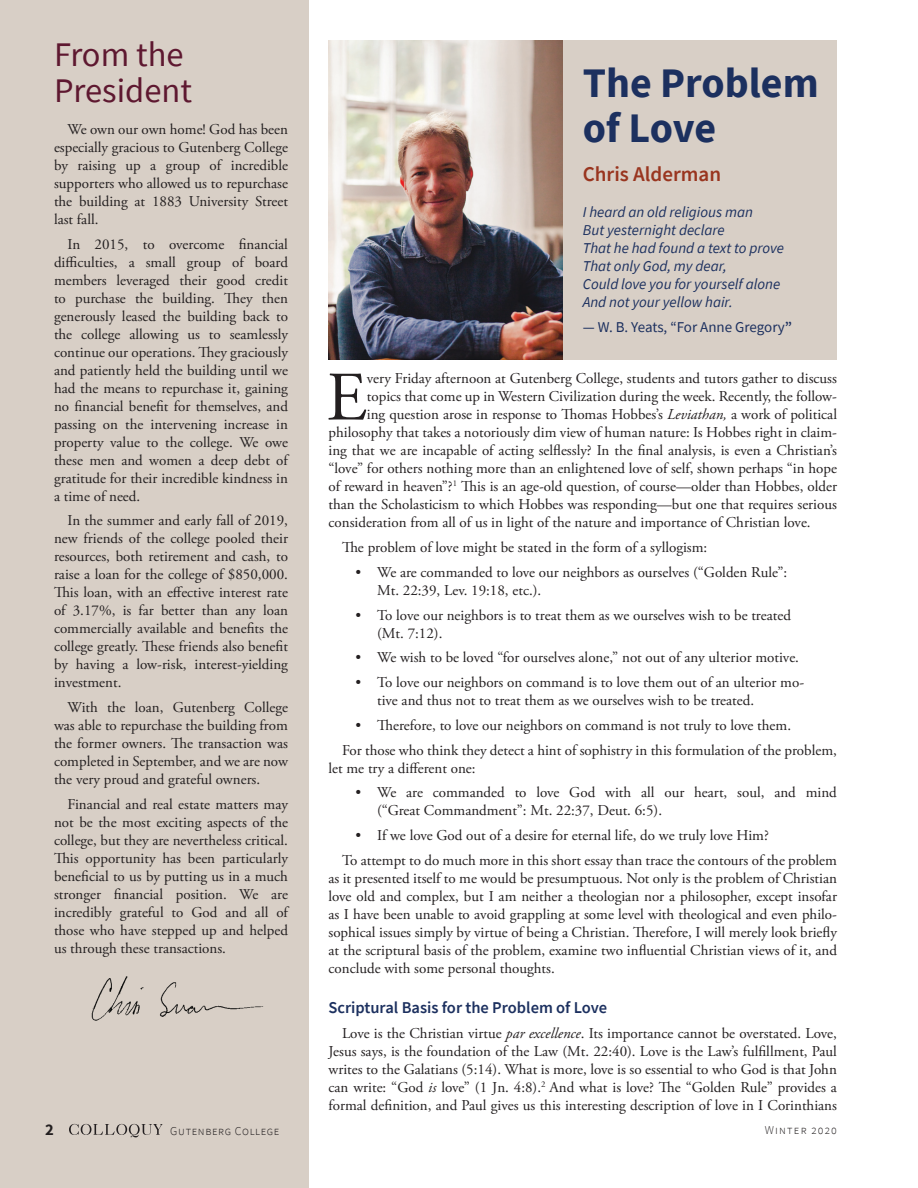
<style>
.page{position:relative;width:918px;height:1188px;background:#fff}
.page>*{position:absolute;margin:0;border:0;box-sizing:border-box;transform-origin:0 0}
.t1{font:69.3px "Adobe Garamond Pro";color:#231f20}
.t2{font:700 42px/45px "Source Sans Pro";color:#1c305f}
.t3{font:34.5px/36px "Source Sans Pro";color:#5e1830}
.t4{font:600 21px "Source Sans Pro";color:#99351f}
.t5{font:600 16.5px "Source Sans Pro";color:#1c305f}
.t6{font:700 16.5px "Source Sans Pro";color:#231f20}
.t7{font:15px/18px "Adobe Garamond Pro";color:#231f20;text-align:justify}
.t8{font:italic 15px/18px "Source Sans Pro";color:#1c305f}
.t9{font:15px "Source Sans Pro";letter-spacing:-.01em;color:#1c305f}
.t10{font:300 12px "Source Sans Pro";letter-spacing:.1em;color:#231f20}
.s1{font-weight:600}
.s2{font-style:italic}
</style>
<div class="page">
<div style="left:0;top:0;width:308px;height:1188px;background:#d8cfc6"></div>
<div style="left:328px;top:40px;width:509px;height:320px;background:#d8cfc6"></div>
<img style="left:328px;top:40px;width:235px;height:320px">
<img style="left:91px;top:976px;width:173px;height:45px">
<svg style="left:69px;top:1124px;width:94px;height:13px"></svg>
<h3 class="t3" style="left:54px;top:37px;width:139px">From the<br>President</h3>
<p class="t7" style="left:54px;top:121px;width:236px;text-indent:14px">We own our own home! God has been especially gracious to Gutenberg College by raising up a group of incredible supporters who allowed us to repurchase the building at 1883 University Street last fall.</p>
<p class="t7" style="left:54px;top:235px;width:236px;text-indent:14px">In 2015, to overcome financial difficulties, a small group of board members leveraged their good credit to purchase the building. They then generously leased the building back to the college allowing us to seamlessly continue our operations. They graciously and patiently held the building until we had the means to repurchase it, gaining no financial benefit for themselves, and passing on the intervening increase in property value to the college. We owe these men and women a deep debt of gratitude for their incredible kindness in a time of need.</p>
<p class="t7" style="left:54px;top:512px;width:236px;text-indent:14px">In the summer and early fall of 2019, new friends of the college pooled their resources, both retirement and cash, to raise a loan for the college of $850,000.<br>This loan, with an effective interest rate of 3.17%, is far better than any loan commercially available and benefits the college greatly. These friends also benefit by having a low-risk, interest-yielding investment.</p>
<p class="t7" style="left:54px;top:699px;width:236px;text-indent:14px">With the loan, Gutenberg College was able to repurchase the building from the former owners. The transaction was completed in September, and we are now the very proud and grateful owners.</p>
<p class="t7" style="left:54px;top:796px;width:236px;text-indent:14px">Financial and real estate matters may not be the most exciting aspects of the college, but they are nevertheless critical.<br>This opportunity has been particularly beneficial to us by putting us in a much stronger financial position. We are incredibly grateful to God and all of those who have stepped up and helped us through these transactions.</p>
<h2 class="t2" style="left:583px;top:59px;width:237px">The Problem of Love</h2>
<h3 class="t4" style="left:583px;top:160px;width:140px">Chris Alderman</h3>
<p class="t8" style="left:583px;top:203px;width:203px">I heard an old religious man<br>But yesternight declare<br>That he had found a text to prove<br>That only God, my dear,<br>Could love you for yourself alone<br>And not your yellow hair.</p>
<p class="t9" style="left:583px;top:317px;width:211px">— W. B. Yeats, “For Anne Gregory<span class="s1">”</span></p>
<h1 class="t1" style="left:326px;top:356px;width:42px">E</h1>
<p class="t7" style="left:367px;top:370px;width:472px">very Friday afternoon at Gutenberg College, students and tutors gather to discuss</p>
<p class="t7" style="left:367px;top:388px;width:472px">topics that come up in Western Civilization during the week. Recently, the follow-</p>
<p class="t7" style="left:367px;top:406px;width:472px">ing question arose in response to Thomas Hobbes’s <span class="s2">Leviathan,</span> a work of political</p>
<p class="t7" style="left:329px;top:424px;width:510px">philosophy that takes a notoriously dim view of human nature: Is Hobbes right in claim-</p>
<p class="t7" style="left:329px;top:442px;width:510px">ing that we are incapable of acting selflessly? In the final analysis, is even a Christian’s</p>
<p class="t7" style="left:329px;top:460px;width:510px">“love” for others nothing more than an enlightened love of self, shown perhaps “in hope</p>
<p class="t7" style="left:329px;top:478px;width:510px">of reward in heaven”?<sup>1</sup> This is an age-old question, of course—older than Hobbes, older</p>
<p class="t7" style="left:329px;top:496px;width:510px">than the Scholasticism to which Hobbes was responding—but one that requires serious</p>
<p class="t7" style="left:329px;top:514px;width:484px">consideration from all of us in light of the nature and importance of Christian love.</p>
<p class="t7" style="left:342px;top:539px;width:367px">The problem of love might be stated in the form of a syllogism:</p>
<p class="t7" style="left:377px;top:564px;width:412px;text-indent:-22px">• We are commanded to love our neighbors as ourselves (“Golden Rule”:<br>Mt. 22:39, Lev. 19:18, etc.).</p>
<p class="t7" style="left:377px;top:607px;width:415px;text-indent:-22px">• To love our neighbors is to treat them as we ourselves wish to be treated (Mt. 7:12).</p>
<p class="t7" style="left:356px;top:649px;width:445px">• We wish to be loved “for ourselves alone,” not out of any ulterior motive.</p>
<p class="t7" style="left:377px;top:674px;width:429px;text-indent:-22px">• To love our neighbors on command is to love them out of an ulterior mo&shy;tive and thus not to treat them as we ourselves wish to be treated.</p>
<p class="t7" style="left:342px;top:713px;width:496px;line-height:24.8px;text-indent:13px">• Therefore, to love our neighbors on command is not truly to love them.<br>For those who think they detect a hint of sophistry in this formulation of the problem,</p>
<p class="t7" style="left:329px;top:760px;width:149px">let me try a different one:</p>
<p class="t7" style="left:377px;top:784px;width:461px;text-indent:-22px">• We are commanded to love God with all our heart, soul, and mind (“Great Commandment”: Mt. 22:37, Deut. 6:5).</p>
<p class="t7" style="left:342px;top:824px;width:496px;line-height:24.8px;text-indent:13px">• If we love God out of a desire for eternal life, do we truly love Him?<br>To attempt to do much more in this short essay than trace the contours of the problem</p>
<p class="t7" style="left:329px;top:870px;width:510px">as it presented itself to me would be presumptuous. Not only is the problem of Christian love old and complex, but I am neither a theologian nor a philosopher, except insofar as I have been unable to avoid grappling at some level with theological and even philo&shy;sophical issues simply by virtue of being a Christian. Therefore, I will merely look briefly at the scriptural basis of the problem, examine two influential Christian views of it, and conclude with some personal thoughts.</p>
<p class="t5" style="left:328px;top:997px;width:280px">Scriptural Basis for the Problem of Love</p>
<p class="t7" style="left:328px;top:1025px;width:510px;text-indent:14px">Love is the Christian virtue <span class="s2">par excellence</span>. Its importance cannot be overstated. Love, Jesus says, is the foundation of the Law (Mt. 22:40). Love is the Law’s fulfillment, Paul writes to the Galatians (5:14). What is more, love is so essential to who God is that John can write: “God <span class="s2">is</span> love” (1 Jn. 4:8).<sup>2</sup> And what is love? The “Golden Rule” provides a formal definition, and Paul gives us this interesting description of love in I Corinthians</p>
<p class="t6" style="left:45px;top:1118px;width:10px">2</p>
<p class="t10" style="left:170px;top:1123px;width:111px">Gutenberg College</p>
<p class="t10" style="left:765px;top:1123px;width:74px">WInter 2020</p>
</div>
